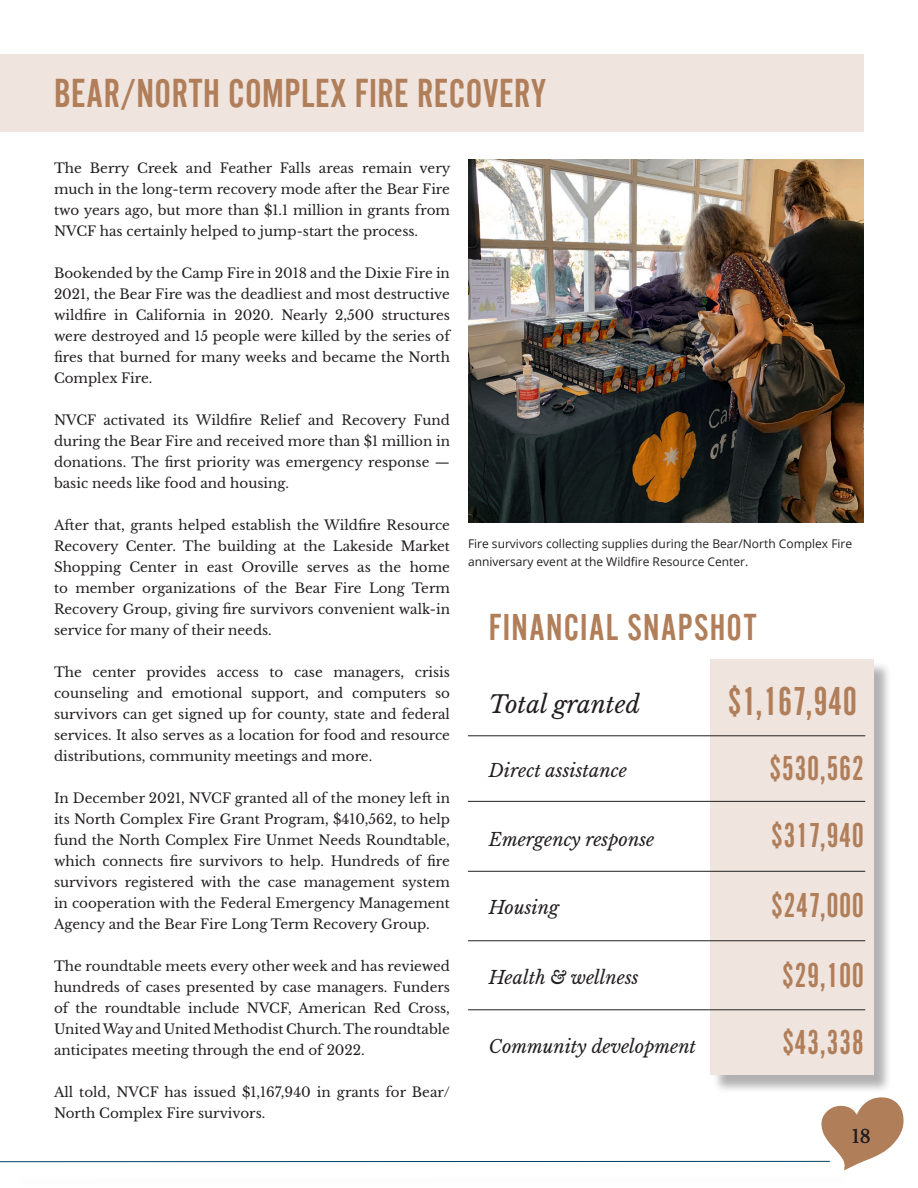
<style>
.page{position:relative;width:918px;height:1188px;background:#fff}
.page>*{position:absolute;margin:0;border:0;box-sizing:border-box;transform-origin:0 0}
.t1{font:42px "Alternate Got No 2 D";letter-spacing:.01em;color:#b17e5a}
.t2{font:42px "Alternate Got No 1 D";letter-spacing:.01em;color:#b17e5a}
.t3{font:39px "Alternate Got No 2 D";letter-spacing:.03em;color:#b17e5a}
.t4{font:36px "Alternate Got No 1 D";letter-spacing:.01em;color:#b17e5a}
.t5{font:italic 24px "Libre Baskerville";color:#231f20}
.t6{font:italic 18px "Libre Baskerville";color:#231f20}
.t7{font:18px "Libre Baskerville";color:#231f20}
.Story_body{font:13.5px/21px "Libre Baskerville";color:#231f20;text-align:justify}
.Photo_caption{font:12px/18px "Open Sans";color:#231f20}
</style>
<div class="page">
<div style="left:712px;top:661px;width:180px;height:432px;background:#231f20;opacity:.35"></div>
<div style="left:710px;top:659px;width:163px;height:416px;background:#efe5de"></div>
<hr style="left:468px;top:736px;width:397px;height:1px;background:#231f20">
<hr style="left:468px;top:801px;width:397px;height:1px;background:#231f20">
<hr style="left:468px;top:871px;width:397px;height:1px;background:#231f20">
<hr style="left:468px;top:941px;width:397px;height:1px;background:#231f20">
<hr style="left:468px;top:1010px;width:397px;height:1px;background:#231f20">
<div style="left:0;top:54px;width:864px;height:78px;background:#efe5de"></div>
<img style="left:468px;top:160px;width:394px;height:363px">
<hr style="left:0;top:1161px;width:830px;height:1px;background:#004060">
<svg style="left:821px;top:1097px;width:83px;height:74px"></svg>
<p class="t1" style="left:54px;top:71px;width:494px">BEAR/NORTH COMPLEX FIRE RECOVERY</p>
<p class="Story_body" style="left:54px;top:158px;width:398px">The Berry Creek and Feather Falls areas remain very much in the long-term recovery mode after the Bear Fire two years ago, but more than $1.1 million in grants from NVCF has certainly helped to jump-start the process.</p>
<p class="Story_body" style="left:54px;top:263px;width:398px">Bookended by the Camp Fire in 2018 and the Dixie Fire in 2021, the Bear Fire was the deadliest and most destructive wildfire in California in 2020. Nearly 2,500 structures were destroyed and 15 people were killed by the series of fires that burned for many weeks and became the North Complex Fire.</p>
<p class="Story_body" style="left:54px;top:410px;width:397px">NVCF activated its Wildfire Relief and Recovery Fund during the Bear Fire and received more than $1 million in donations. The first priority was emergency response — basic needs like food and housing.</p>
<p class="Story_body" style="left:54px;top:515px;width:398px">After that, grants helped establish the Wildfire Resource Recovery Center. The building at the Lakeside Market Shopping Center in east Oroville serves as the home to member organizations of the Bear Fire Long Term Recovery Group, giving fire survivors convenient walk-in service for many of their needs.</p>
<p class="Story_body" style="left:54px;top:662px;width:398px">The center provides access to case managers, crisis counseling and emotional support, and computers so survivors can get signed up for county, state and federal services. It also serves as a location for food and resource distributions, community meetings and more.</p>
<p class="Story_body" style="left:54px;top:788px;width:398px">In December 2021, NVCF granted all of the money left in its North Complex Fire Grant Program, $410,562, to help fund the North Complex Fire Unmet Needs Roundtable, which connects fire survivors to help. Hundreds of fire survivors registered with the case management system in cooperation with the Federal Emergency Management Agency and the Bear Fire Long Term Recovery Group.</p>
<p class="Story_body" style="left:54px;top:956px;width:398px">The roundtable meets every other week and has reviewed hundreds of cases presented by case managers. Funders of the roundtable include NVCF, American Red Cross, United Way and United Methodist Church. The roundtable anticipates meeting through the end of 2022.</p>
<p class="Story_body" style="left:54px;top:1082px;width:397px">All told, NVCF has issued $1,167,940 in grants for Bear/<br>North Complex Fire survivors.</p>
<p class="Photo_caption" style="left:468px;top:534px;width:386px">Fire survivors collecting supplies during the Bear/North Complex Fire anniversary event at the Wildfire Resource Center.</p>
<p class="t3" style="left:489px;top:607px;width:269px">FINANCIAL SNAPSHOT</p>
<p class="t5" style="left:489px;top:690px;width:153px">Total granted</p>
<p class="t6" style="left:489px;top:759px;width:139px">Direct assistance</p>
<p class="t6" style="left:489px;top:828px;width:167px">Emergency response</p>
<p class="t6" style="left:489px;top:897px;width:72px">Housing</p>
<p class="t6" style="left:489px;top:967px;width:151px">Health &amp; wellness</p>
<p class="t6" style="left:489px;top:1036px;width:209px">Community development</p>
<p class="t2" style="left:727px;top:679px;width:131px">$1,167,940</p>
<p class="t4" style="left:769px;top:749px;width:96px">$530,562</p>
<p class="t4" style="left:771px;top:816px;width:95px">$317,940</p>
<p class="t4" style="left:771px;top:886px;width:95px">$247,000</p>
<p class="t4" style="left:782px;top:956px;width:84px">$29,100</p>
<p class="t4" style="left:782px;top:1023px;width:83px">$43,338</p>
<h3 class="t7" style="left:852px;top:1125px;width:20px">18</h3>
</div>
